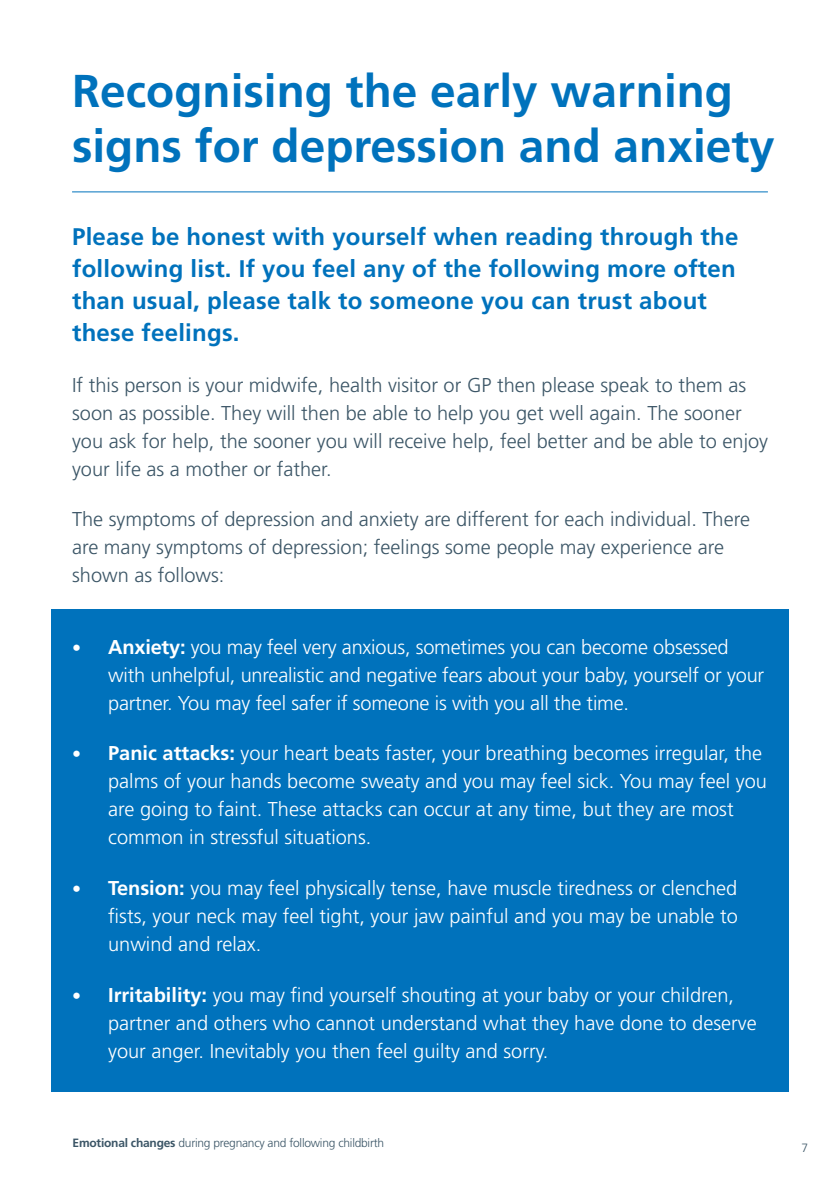
<style>
.page{position:relative;width:840px;height:1191px;background:#fff}
.page>*{position:absolute;margin:0;border:0;box-sizing:border-box;transform-origin:0 0}
.t1{font:700 46px/55.2px "Frutiger";color:#0072bc}
.t2{font:700 24px/32px "Frutiger";letter-spacing:.01em;color:#0072bc}
.t3{font:300 20px/28px "Frutiger";color:#fff}
.t4{font:300 20px/28px "Frutiger";color:#3b5566}
.t5{font:300 12px "Frutiger";letter-spacing:-.02em;color:#3b5566}
.s1{font-weight:700;font-size:18px}
.s2{font-weight:700}
</style>
<div class="page">
<hr style="left:72px;top:191px;width:695px;height:1px;background:#0072bc">
<div style="left:51px;top:609px;width:737px;height:483px;background:#0072bc"></div>
<h1 class="t1" style="left:72px;top:63px;width:704px">Recognising the early warning signs for depression and anxiety</h1>
<p class="t2" style="left:72px;top:221px;width:667px">Please be honest with yourself when reading through the following list. If you feel any of the following more often than usual, please talk to someone you can trust about these feelings.</p>
<p class="t4" style="left:72px;top:370px;width:697px">If this person is your midwife, health visitor or GP then please speak to them as soon as possible. They will then be able to help you get well again. The sooner you ask for help, the sooner you will receive help, feel better and be able to enjoy your life as a mother or father.</p>
<p class="t4" style="left:72px;top:505px;width:679px">The symptoms of depression and anxiety are different for each individual. There are many symptoms of depression; feelings some people may experience are shown as follows:</p>
<p class="t3" style="left:108px;top:633px;width:657px;text-indent:-36px"><span class="s1">•</span> <span class="s2">Anxiety:</span> you may feel very anxious, sometimes you can become obsessed with unhelpful, unrealistic and negative fears about your baby, yourself or your partner. You may feel safer if someone is with you all the time.</p>
<p class="t3" style="left:108px;top:739px;width:660px;text-indent:-36px"><span class="s1">•</span> <span class="s2">Panic attacks:</span> your heart beats faster, your breathing becomes irregular, the palms of your hands become sweaty and you may feel sick. You may feel you are going to faint. These attacks can occur at any time, but they are most common in stressful situations.</p>
<p class="t3" style="left:108px;top:874px;width:630px;text-align:justify;text-indent:-36px"><span class="s1">•</span> <span class="s2">Tension:</span> you may feel physically tense, have muscle tiredness or clenched fists, your neck may feel tight, your jaw painful and you may be unable to unwind and relax.</p>
<p class="t3" style="left:108px;top:981px;width:649px;text-indent:-36px"><span class="s1">•</span> <span class="s2">Irritability:</span> you may find yourself shouting at your baby or your children, partner and others who cannot understand what they have done to deserve your anger. Inevitably you then feel guilty and sorry.</p>
<p class="t5" style="left:73px;top:1136px;width:313px"><span class="s2">Emotional changes</span> during pregnancy and following childbirth</p>
<p class="t5" style="left:801px;top:1140px;width:8px">7</p>
</div>
